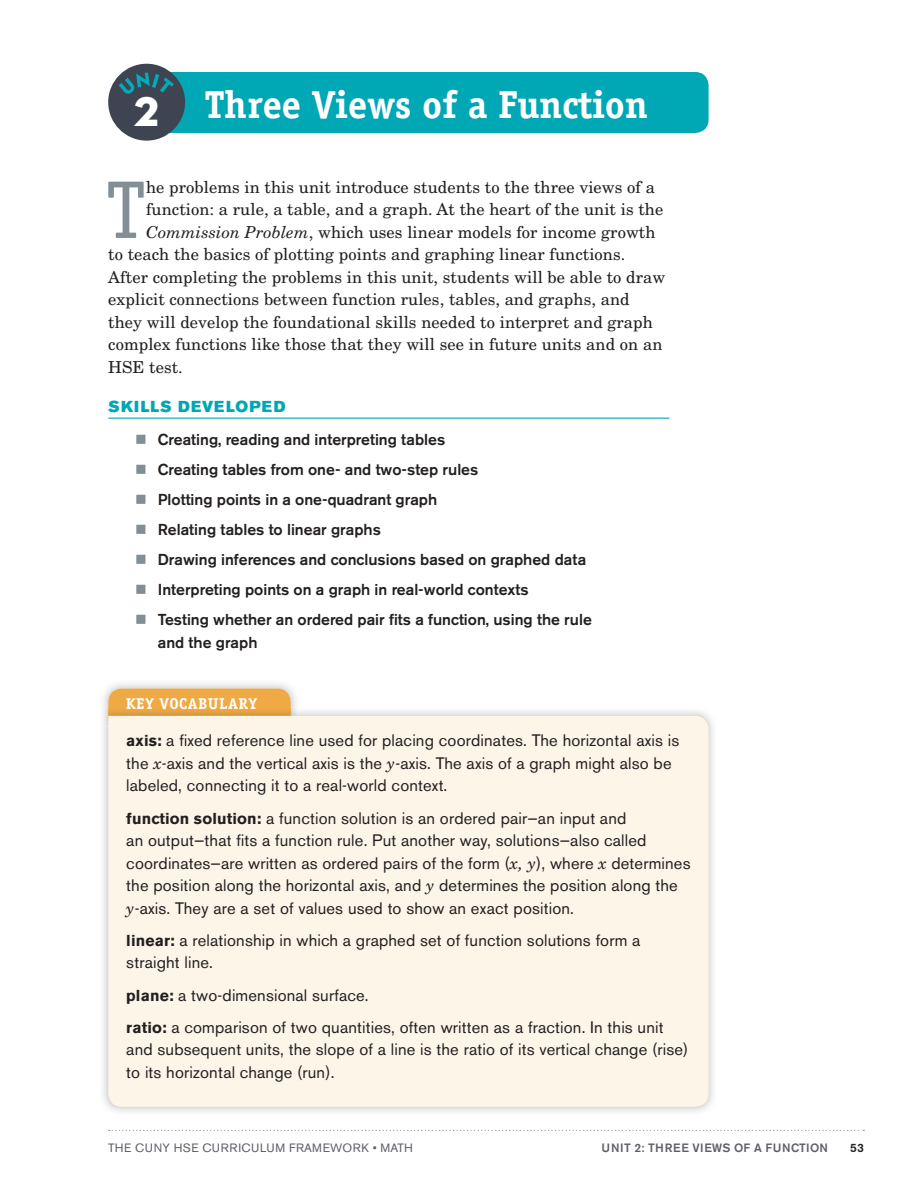
<style>
.page{position:relative;width:918px;height:1188px;background:#fff}
.page>*{position:absolute;margin:0;border:0;box-sizing:border-box;transform-origin:0 0}
.t1{font:82.2px "Officina Serif";color:#828f96}
.t2{font:700 39px "Officina Serif";letter-spacing:-.01em;color:#fff}
.t3{font:16.5px/22.5px "Akzidenz Grotesk BE";letter-spacing:.01em;color:#231f20}
.t4{font:16.5px "New Century Schlbk";letter-spacing:.005em;color:#231f20}
.t5{font:500 15.75px/22.5px "Akzidenz Grotesk BE";color:#231f20}
.t6{font:15.75px "Akzidenz Grotesk BE Super";letter-spacing:.07em;color:#00a7b4}
.t7{font:700 15.75px "Officina Serif";letter-spacing:.03em;color:#fff}
.t8{font:12px "Akzidenz Grotesk BE";letter-spacing:.04em;color:#5f5f69}
.t9{font:500 12px "Akzidenz Grotesk BE";letter-spacing:.02em;color:#5f5f69}
.t10{font:500 12px "Akzidenz Grotesk BE";color:#231f20}
.s1{font-family:"Neutraface Display Titling";font-weight:400;font-size:42.6px}
.s2{font-style:italic}
.s3{color:#828f96}
.s4{font-weight:700;font-size:15.75px}
.s5{font-family:"New Century Schlbk";font-style:italic}
</style>
<div class="page">
<svg style="left:109px;top:1130px;width:755px;height:1px"></svg>
<div style="left:147px;top:72px;width:562px;height:61px;background:#00a7b4;border-radius:14px"></div>
<div style="left:108px;top:64px;width:77px;height:77px;background:#3e4452;border-radius:50%"></div>
<svg style="left:119px;top:72px;width:55px;height:22px"></svg>
<hr style="left:108px;top:418px;width:561px;height:1px;background:#00a7b4">
<div style="left:108px;top:689px;width:183px;height:19px;background:#efa945"></div>
<img style="left:108px;top:708px;width:183px;height:8px">
<img style="left:126px;top:708px;width:131px;height:1px">
<div style="left:108px;top:716px;width:601px;height:391px;background:#fdf5e8"></div>
<h2 class="t2" style="left:134px;top:80px;width:515px"><span class="s1">2</span> Three Views of a Function</h2>
<h1 class="t1" style="left:106px;top:162px;width:41px">T</h1>
<p class="t4" style="left:146px;top:177px;width:511px">he problems in this unit introduce students to the three views of a</p>
<p class="t4" style="left:146px;top:199px;width:519px">function: a rule, a table, and a graph. At the heart of the unit is the</p>
<p class="t4" style="left:146px;top:222px;width:511px"><span class="s2">Commission Problem</span>, which uses linear models for income growth</p>
<p class="t4" style="left:108px;top:244px;width:519px">to teach the basics of plotting points and graphing linear functions.</p>
<p class="t4" style="left:108px;top:267px;width:558px">After completing the problems in this unit, students will be able to draw</p>
<p class="t4" style="left:108px;top:289px;width:523px">explicit connections between function rules, tables, and graphs, and</p>
<p class="t4" style="left:108px;top:312px;width:546px">they will develop the foundational skills needed to interpret and graph</p>
<p class="t4" style="left:108px;top:334px;width:556px">complex functions like those that they will see in future units and on an</p>
<p class="t4" style="left:108px;top:357px;width:76px">HSE test.</p>
<p class="t6" style="left:108px;top:397px;width:179px">SKILLS DEVELOPED</p>
<p class="t5" style="left:135px;top:428px;width:311px"><span class="s3">■</span> Creating, reading and interpreting tables</p>
<p class="t5" style="left:135px;top:458px;width:345px"><span class="s3">■</span> Creating tables from one- and two-step rules</p>
<p class="t5" style="left:135px;top:488px;width:304px"><span class="s3">■</span> Plotting points in a one-quadrant graph</p>
<p class="t5" style="left:135px;top:518px;width:247px"><span class="s3">■</span> Relating tables to linear graphs</p>
<p class="t5" style="left:135px;top:548px;width:452px"><span class="s3">■</span> Drawing inferences and conclusions based on graphed data</p>
<p class="t5" style="left:135px;top:578px;width:395px"><span class="s3">■</span> Interpreting points on a graph in real-world contexts</p>
<p class="t5" style="left:158px;top:608px;width:436px;text-indent:-23px"><span class="s3">■</span> Testing whether an ordered pair fits a function, using the rule and the graph</p>
<p class="t7" style="left:126px;top:694px;width:133px">KEY VOCABULARY</p>
<p class="t3" style="left:126px;top:729px;width:554px"><span class="s4">axis:</span> a fixed reference line used for placing coordinates. The horizontal axis is the <span class="s5">x</span>-axis and the vertical axis is the <span class="s5">y</span>-axis. The axis of a graph might also be labeled, connecting it to a real-world context.</p>
<p class="t3" style="left:126px;top:807px;width:566px"><span class="s4">function solution:</span> a function solution is an ordered pair—an input and<br>an output—that fits a function rule. Put another way, solutions—also called coordinates—are written as ordered pairs of the form (<span class="s5">x, y</span>), where <span class="s5">x</span> determines the position along the horizontal axis, and <span class="s5">y</span> determines the position along the <span class="s5">y</span>-axis. They are a set of values used to show an exact position.</p>
<p class="t3" style="left:126px;top:929px;width:516px"><span class="s4">linear:</span> a relationship in which a graphed set of function solutions form a straight line.</p>
<p class="t3" style="left:126px;top:979px;width:539px;line-height:32.2px"><span class="s4">plane:</span> a two-dimensional surface.<br><span class="s4">ratio:</span> a comparison of two quantities, often written as a fraction. In this unit</p>
<p class="t3" style="left:126px;top:1038px;width:564px">and subsequent units, the slope of a line is the ratio of its vertical change (rise) to its horizontal change (run).</p>
<p class="t8" style="left:108px;top:1141px;width:306px">THE CUNY HSE CURRICULUM FRAMEWORK • MATH</p>
<p class="t9" style="left:602px;top:1140px;width:228px">UNIT 2: THREE VIEWS OF A FUNCTION</p>
<p class="t10" style="left:850px;top:1140px;width:15px">53</p>
</div>
